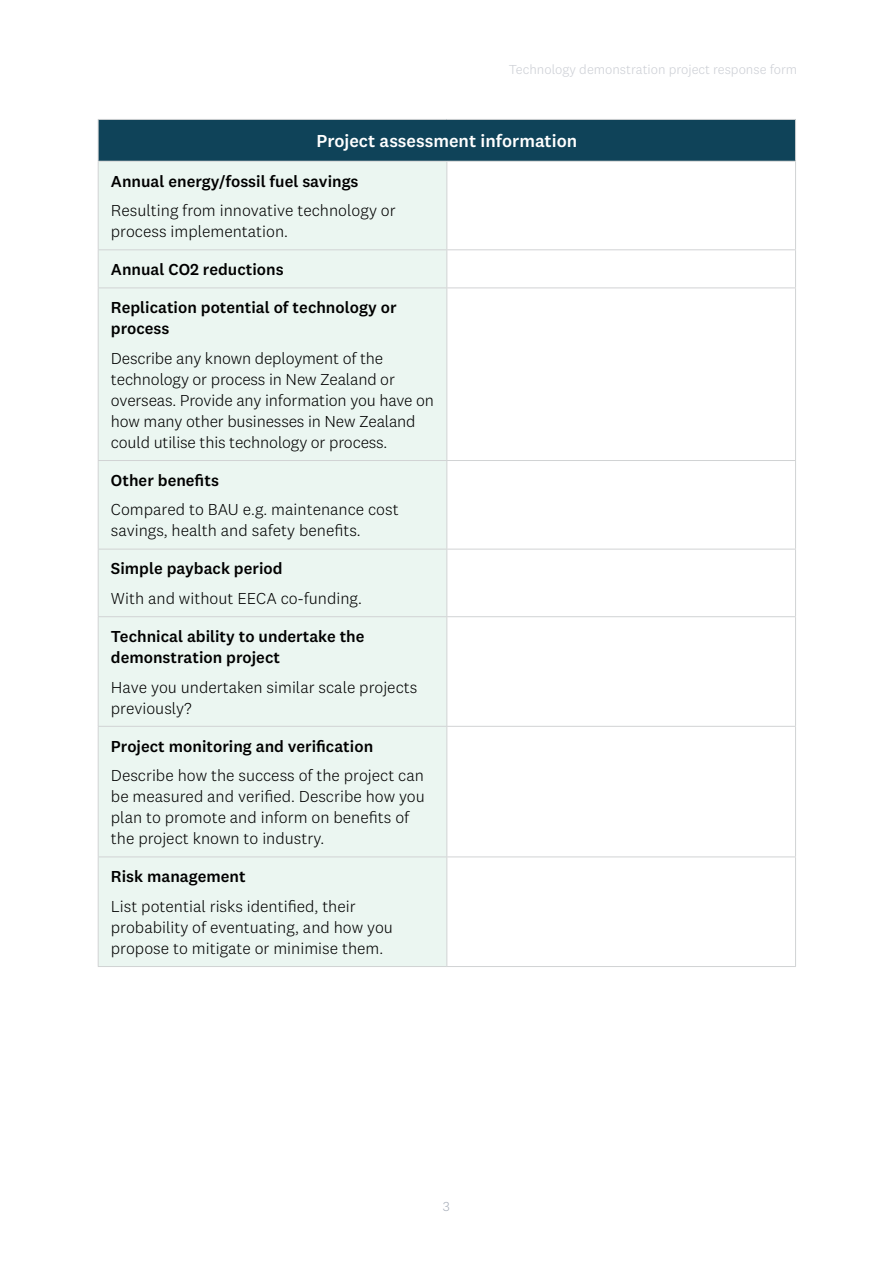
<style>
.page{position:relative;width:893px;height:1263px;background:#fff}
.page>*{position:absolute;margin:0;border:0;box-sizing:border-box;transform-origin:0 0}
.t1{font:500 18px "National 2";color:#fff}
.t2{font:300 16.5px/21px "National 2";color:#000}
.t3{font:500 16.5px/21px "National 2";color:#000}
.t4{font:300 13.5px "National 2";color:#cccfd5}
.t5{font:300 13.5px "National 2";color:#a6adb8}
</style>
<div class="page">
<div style="left:98px;top:119px;width:697px;height:42px;background:#0f4359"></div>
<div style="left:99px;top:162px;width:347px;height:804px;background:#ebf6f1"></div>
<hr style="left:98px;top:119px;width:349px;height:1px;background:#d1d3d4">
<hr style="left:98px;top:120px;width:1px;height:41px;background:#d1d3d4">
<hr style="left:447px;top:119px;width:349px;height:1px;background:#d1d3d4">
<hr style="left:795px;top:120px;width:1px;height:41px;background:#d1d3d4">
<hr style="left:98px;top:161px;width:349px;height:1px;background:#d1d3d4">
<hr style="left:98px;top:162px;width:1px;height:87px;background:#d1d3d4">
<hr style="left:447px;top:161px;width:349px;height:1px;background:#d1d3d4">
<hr style="left:446px;top:162px;width:1px;height:87px;background:#d1d3d4">
<hr style="left:795px;top:162px;width:1px;height:87px;background:#d1d3d4">
<hr style="left:98px;top:249px;width:349px;height:1px;background:#d1d3d4">
<hr style="left:98px;top:250px;width:1px;height:37px;background:#d1d3d4">
<hr style="left:447px;top:249px;width:349px;height:1px;background:#d1d3d4">
<hr style="left:446px;top:250px;width:1px;height:37px;background:#d1d3d4">
<hr style="left:795px;top:250px;width:1px;height:37px;background:#d1d3d4">
<hr style="left:98px;top:287px;width:349px;height:1px;background:#d1d3d4">
<hr style="left:98px;top:288px;width:1px;height:172px;background:#d1d3d4">
<hr style="left:447px;top:287px;width:349px;height:1px;background:#d1d3d4">
<hr style="left:446px;top:288px;width:1px;height:172px;background:#d1d3d4">
<hr style="left:795px;top:288px;width:1px;height:172px;background:#d1d3d4">
<hr style="left:98px;top:460px;width:349px;height:1px;background:#d1d3d4">
<hr style="left:98px;top:461px;width:1px;height:88px;background:#d1d3d4">
<hr style="left:447px;top:460px;width:349px;height:1px;background:#d1d3d4">
<hr style="left:446px;top:461px;width:1px;height:88px;background:#d1d3d4">
<hr style="left:795px;top:461px;width:1px;height:88px;background:#d1d3d4">
<hr style="left:98px;top:549px;width:349px;height:1px;background:#d1d3d4">
<hr style="left:98px;top:549px;width:1px;height:67px;background:#d1d3d4">
<hr style="left:447px;top:549px;width:349px;height:1px;background:#d1d3d4">
<hr style="left:446px;top:549px;width:1px;height:67px;background:#d1d3d4">
<hr style="left:795px;top:549px;width:1px;height:67px;background:#d1d3d4">
<hr style="left:98px;top:616px;width:349px;height:1px;background:#d1d3d4">
<hr style="left:98px;top:617px;width:1px;height:109px;background:#d1d3d4">
<hr style="left:447px;top:616px;width:349px;height:1px;background:#d1d3d4">
<hr style="left:446px;top:617px;width:1px;height:109px;background:#d1d3d4">
<hr style="left:795px;top:617px;width:1px;height:109px;background:#d1d3d4">
<hr style="left:98px;top:726px;width:349px;height:1px;background:#d1d3d4">
<hr style="left:98px;top:727px;width:1px;height:129px;background:#d1d3d4">
<hr style="left:447px;top:726px;width:349px;height:1px;background:#d1d3d4">
<hr style="left:446px;top:727px;width:1px;height:129px;background:#d1d3d4">
<hr style="left:795px;top:727px;width:1px;height:129px;background:#d1d3d4">
<hr style="left:98px;top:856px;width:349px;height:1px;background:#d1d3d4">
<hr style="left:98px;top:857px;width:1px;height:109px;background:#d1d3d4">
<hr style="left:447px;top:856px;width:349px;height:1px;background:#d1d3d4">
<hr style="left:446px;top:857px;width:1px;height:109px;background:#d1d3d4">
<hr style="left:795px;top:857px;width:1px;height:109px;background:#d1d3d4">
<hr style="left:98px;top:966px;width:349px;height:1px;background:#d1d3d4">
<hr style="left:447px;top:966px;width:349px;height:1px;background:#d1d3d4">
<p class="t4" style="left:509px;top:61px;width:290px">Technology demonstration project response form</p>
<p class="t1" style="left:316px;top:130px;width:262px">Project assessment information</p>
<p class="t3" style="left:111px;top:170px;width:249px">Annual energy/fossil fuel savings</p>
<p class="t2" style="left:111px;top:200px;width:286px">Resulting from innovative technology or process implementation.</p>
<p class="t3" style="left:111px;top:259px;width:174px">Annual CO2 reductions</p>
<p class="t3" style="left:111px;top:297px;width:287px">Replication potential of technology or process</p>
<p class="t2" style="left:111px;top:347px;width:325px">Describe any known deployment of the technology or process in New Zealand or overseas. Provide any information you have on how many other businesses in New Zealand could utilise this technology or process.</p>
<p class="t3" style="left:111px;top:469px;width:110px">Other benefits</p>
<p class="t2" style="left:111px;top:499px;width:289px">Compared to BAU e.g. maintenance cost savings, health and safety benefits.</p>
<p class="t3" style="left:111px;top:558px;width:173px">Simple payback period</p>
<p class="t2" style="left:111px;top:588px;width:252px">With and without EECA co-funding.</p>
<p class="t3" style="left:111px;top:626px;width:255px">Technical ability to undertake the demonstration project</p>
<p class="t2" style="left:111px;top:676px;width:308px">Have you undertaken similar scale projects previously?</p>
<p class="t3" style="left:111px;top:735px;width:264px">Project monitoring and verification</p>
<p class="t2" style="left:111px;top:765px;width:315px">Describe how the success of the project can be measured and verified. Describe how you plan to promote and inform on benefits of the project known to industry.</p>
<p class="t3" style="left:111px;top:866px;width:136px">Risk management</p>
<p class="t2" style="left:111px;top:895px;width:284px">List potential risks identified, their probability of eventuating, and how you propose to mitigate or minimise them.</p>
<p class="t5" style="left:443px;top:1199px;width:9px">3</p>
</div>
